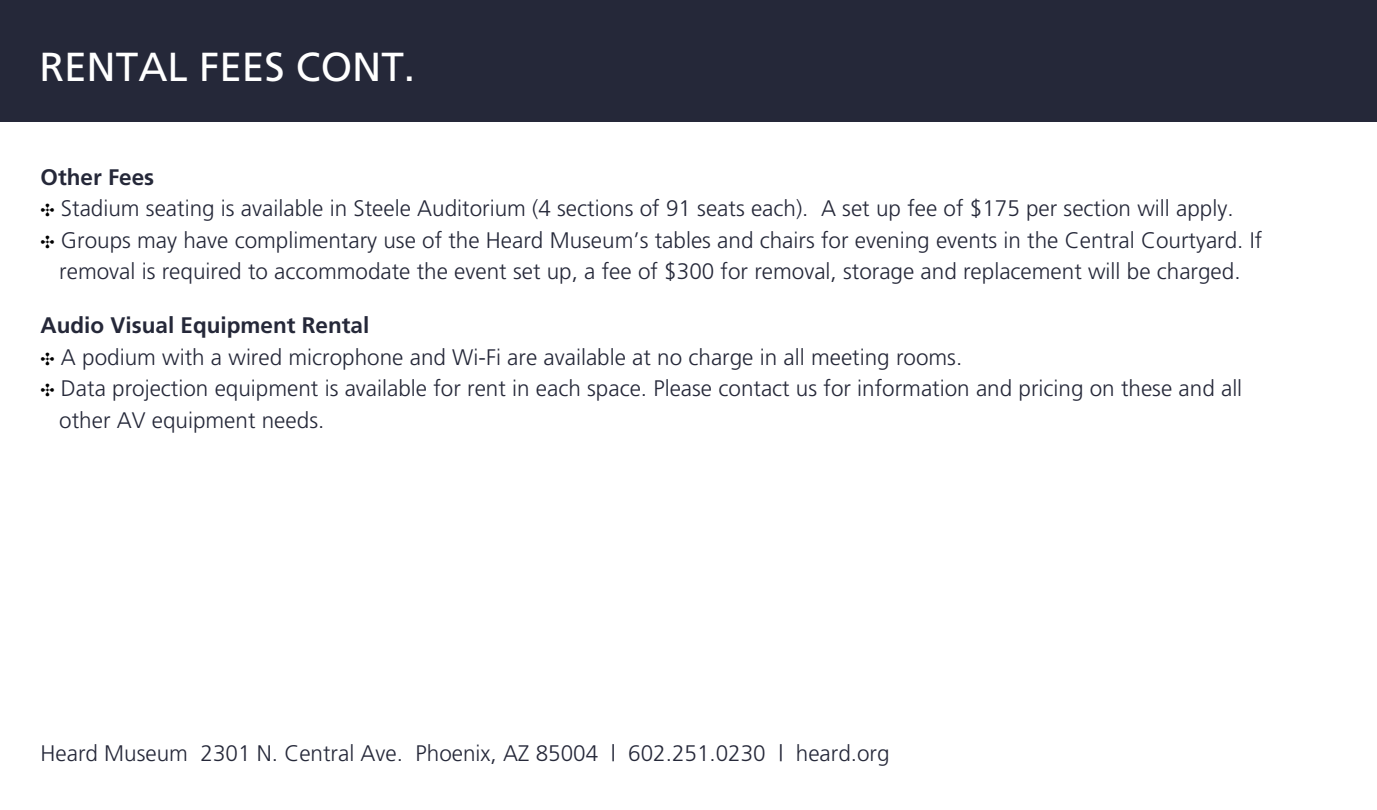
<style>
.page{position:relative;width:1377px;height:810px;background:#fff}
.page>*{position:absolute;margin:0;border:0;box-sizing:border-box;transform-origin:0 0}
.t1{font:40.5px "Frutiger";color:#fff}
.t2{font:300 22.5px "Frutiger";color:#252839}
.t3{font:700 22.5px "Frutiger";color:#252839}
.s1{color:#000}
</style>
<div class="page">
<div style="left:0;top:0;width:1377px;height:122px;background:#252839"></div>
<p class="t1" style="left:39px;top:43px;width:377px">RENTAL FEES CONT.</p>
<p class="t3" style="left:40px;top:164px;width:115px">Other Fees</p>
<p class="t2" style="left:40px;top:196px;width:1195px"><span class="s1">✣</span> Stadium seating is available in Steele Auditorium (4 sections of 91 seats each). A set up fee of $175 per section will apply.</p>
<p class="t2" style="left:40px;top:227px;width:1223px"><span class="s1">✣</span> Groups may have complimentary use of the Heard Museum’s tables and chairs for evening events in the Central Courtyard. If</p>
<p class="t2" style="left:59px;top:259px;width:1183px">removal is required to accommodate the event set up, a fee of $300 for removal, storage and replacement will be charged.</p>
<p class="t3" style="left:41px;top:312px;width:330px">Audio Visual Equipment Rental</p>
<p class="t2" style="left:40px;top:344px;width:923px"><span class="s1">✣</span> A podium with a wired microphone and Wi-Fi are available at no charge in all meeting rooms.</p>
<p class="t2" style="left:40px;top:376px;width:1203px"><span class="s1">✣</span> Data projection equipment is available for rent in each space. Please contact us for information and pricing on these and all</p>
<p class="t2" style="left:59px;top:407px;width:267px">other AV equipment needs.</p>
<p class="t2" style="left:41px;top:740px;width:851px">Heard Museum 2301 N. Central Ave. Phoenix, AZ 85004 | 602.251.0230 | heard.org</p>
</div>
